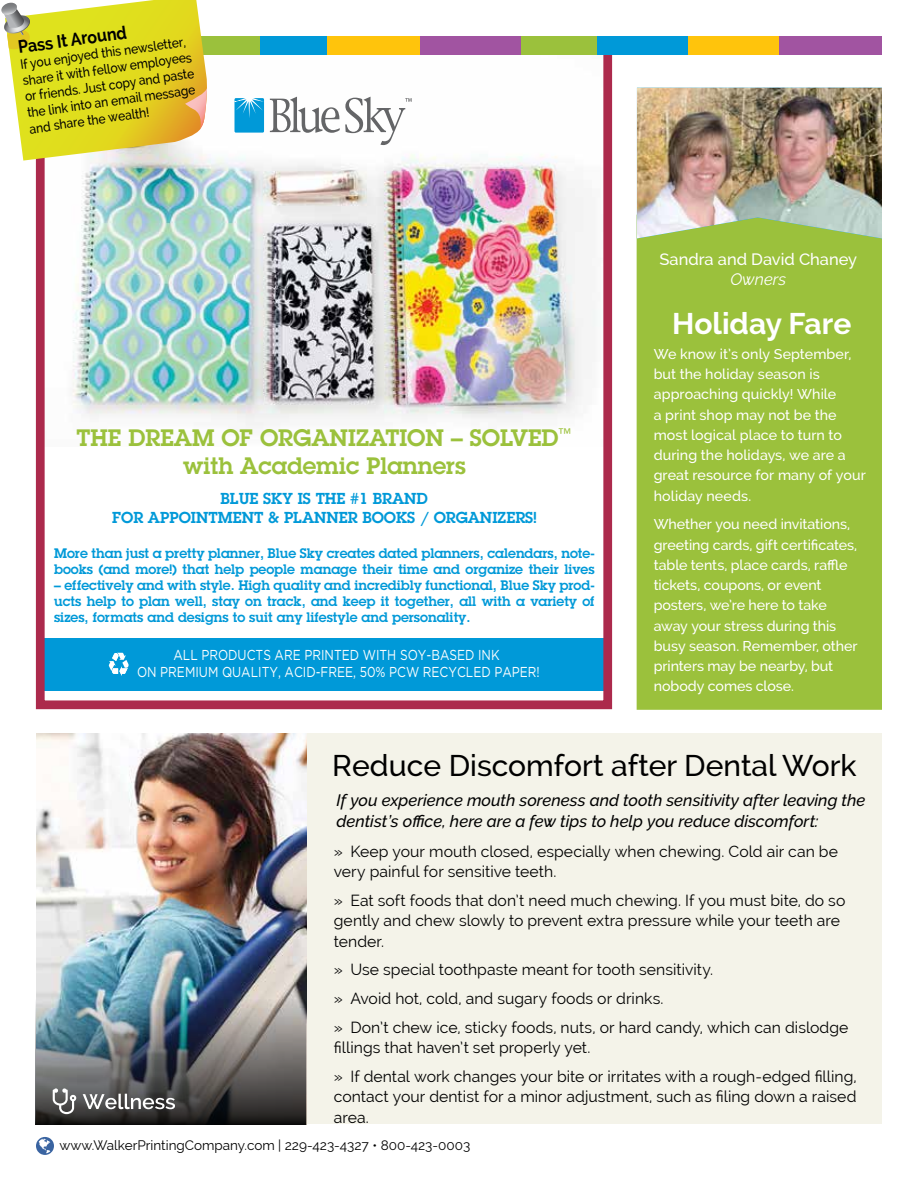
<style>
.page{position:relative;width:918px;height:1188px;background:#fff}
.page>*{position:absolute;margin:0;border:0;box-sizing:border-box;transform-origin:0 0}
.t1{font:500 30px "Raleway";color:#000}
.t2{font:700 30px "Raleway";color:#fff}
.t3{font:600 23.25px/27.9px "Lubalin Graph";color:#9bc13c;text-align:center}
.t4{font:700 18px "Raleway";color:#000;scale:.89 1}
.t5{font:italic 500 16.5px/21px "Raleway";color:#000}
.t6{font:500 16.5px "Raleway";color:#fff}
.t7{font:italic 16.5px "Raleway";color:#fff}
.t8{font:15.75px/20.2px "Raleway";color:#000}
.t9{font:600 15.6px/18.6px "Lubalin Graph";color:#0099d8;text-align:center}
.t10{font:14.4px/17.2px "Gotham";color:#fff;text-align:center;scale:.83 1}
.t11{font:500 14.25px/20.2px "Raleway";color:#fff}
.t12{font:600 13.5px/16.2px "Lubalin Graph";color:#0099d8}
.t13{font:500 13.5px/16.2px "Raleway";color:#000;scale:.89 1}
.t14{font:13.5px "Raleway";color:#000}
</style>
<div class="page">
<div style="left:41px;top:638px;width:567px;height:52px;background:#0099d8"></div>
<svg style="left:109px;top:653px;width:20px;height:23px"></svg>
<img style="left:72px;top:96px;width:525px;height:330px">
<svg style="left:235px;top:98px;width:29px;height:35px"></svg>
<svg style="left:270px;top:97px;width:142px;height:48px"></svg>
<div style="left:36px;top:45px;width:576px;height:664px;border:9px solid #ac2a4c"></div>
<div style="left:143px;top:36px;width:123px;height:19px;background:#9bc13c"></div>
<div style="left:486px;top:36px;width:124px;height:19px;background:#9bc13c"></div>
<div style="left:260px;top:36px;width:68px;height:19px;background:#0099d8"></div>
<div style="left:327px;top:36px;width:109px;height:19px;background:#ffc40c"></div>
<div style="left:683px;top:36px;width:101px;height:19px;background:#ffc40c"></div>
<div style="left:420px;top:36px;width:101px;height:19px;background:#a154a1"></div>
<div style="left:780px;top:36px;width:102px;height:19px;background:#a154a1"></div>
<div style="left:598px;top:36px;width:90px;height:19px;background:#0099d8"></div>
<div style="left:637px;top:238px;width:245px;height:472px;background:#9bc13c"></div>
<div style="left:302px;top:734px;width:580px;height:390px;background:#f4f3e9"></div>
<img style="left:36px;top:734px;width:271px;height:391px">
<img style="left:36px;top:998px;width:270px;height:127px">
<svg style="left:83px;top:1094px;width:92px;height:15px"></svg>
<svg style="left:53px;top:1088px;width:23px;height:26px"></svg>
<svg style="left:36px;top:1137px;width:18px;height:18px"></svg>
<img style="left:637px;top:88px;width:245px;height:150px">
<svg style="left:1px;top:0;width:207px;height:161px;background:#e3da47"></svg>
<p class="t4" style="left:17px;top:37px;width:125px;rotate:-8deg">Pass It Around</p>
<p class="t13" style="left:20px;top:57px;width:193px;rotate:-8deg">If you enjoyed this newsletter, share it with fellow employees or friends. Just copy and paste the link into an email message and share the wealth!</p>
<h2 class="t3" style="left:77px;top:423px;width:497px">THE DREAM OF ORGANIZATION – SOLVED<sup>™ </sup>with Academic Planners</h2>
<p class="t9" style="left:112px;top:489px;width:426px">BLUE SKY IS THE #1 BRAND<br>FOR APPOINTMENT &amp; PLANNER BOOKS / ORGANIZERS!</p>
<p class="t12" style="left:54px;top:544px;width:542px">More than just a pretty planner, Blue Sky creates dated planners, calendars, note&shy;books (and more!) that help people manage their time and organize their lives</p>
<p class="t12" style="left:54px;top:577px;width:542px;text-align:justify">– effectively and with style. High quality and incredibly functional, Blue Sky prod&shy;ucts help to plan well, stay on track, and keep it together, all with a variety of sizes, formats and designs to suit any lifestyle and personality.</p>
<p class="t10" style="left:137px;top:646px;width:487px">ALL PRODUCTS ARE PRINTED WITH SOY-BASED INK<br>ON PREMIUM QUALITY, ACID-FREE, 50% PCW RECYCLED PAPER!</p>
<p class="t6" style="left:659px;top:250px;width:199px">Sandra and David Chaney</p>
<p class="t7" style="left:730px;top:269px;width:57px">Owners</p>
<h1 class="t2" style="left:672px;top:307px;width:181px">Holiday Fare</h1>
<p class="t11" style="left:654px;top:344px;width:214px">We know it’s only September, but the holiday season is approaching quickly! While<br>a print shop may not be the most logical place to turn to during the holidays, we are a great resource for many of your holiday needs.</p>
<p class="t11" style="left:654px;top:514px;width:206px">Whether you need invitations, greeting cards, gift certificates, table tents, place cards, raffle tickets, coupons, or event posters, we’re here to take away your stress during this busy season. Remember, other printers may be nearby, but nobody comes close.</p>
<h1 class="t1" style="left:332px;top:748px;width:526px">Reduce Discomfort after Dental Work</h1>
<p class="t5" style="left:337px;top:790px;width:530px">If you experience mouth soreness and tooth sensitivity after leaving the dentist’s office, here are a few tips to help you reduce discomfort:</p>
<p class="t8" style="left:334px;top:841px;width:506px">» Keep your mouth closed, especially when chewing. Cold air can be very painful for sensitive teeth.</p>
<p class="t8" style="left:334px;top:891px;width:513px">» Eat soft foods that don’t need much chewing. If you must bite, do so gently and chew slowly to prevent extra pressure while your teeth are tender.</p>
<p class="t8" style="left:334px;top:956px;width:516px;line-height:28.8px">» Use special toothpaste meant for tooth sensitivity.<br>» Avoid hot, cold, and sugary foods or drinks.<br>» Don’t chew ice, sticky foods, nuts, or hard candy, which can dislodge</p>
<p class="t8" style="left:334px;top:1033px;width:525px;line-height:28.8px">fillings that haven’t set properly yet.<br>» If dental work changes your bite or irritates with a rough-edged filling,</p>
<p class="t8" style="left:334px;top:1087px;width:524px">contact your dentist for a minor adjustment, such as filing down a raised area.</p>
<p class="t14" style="left:59px;top:1138px;width:412px">www.WalkerPrintingCompany.com | 229-423-4327 • 800-423-0003</p>
</div>
